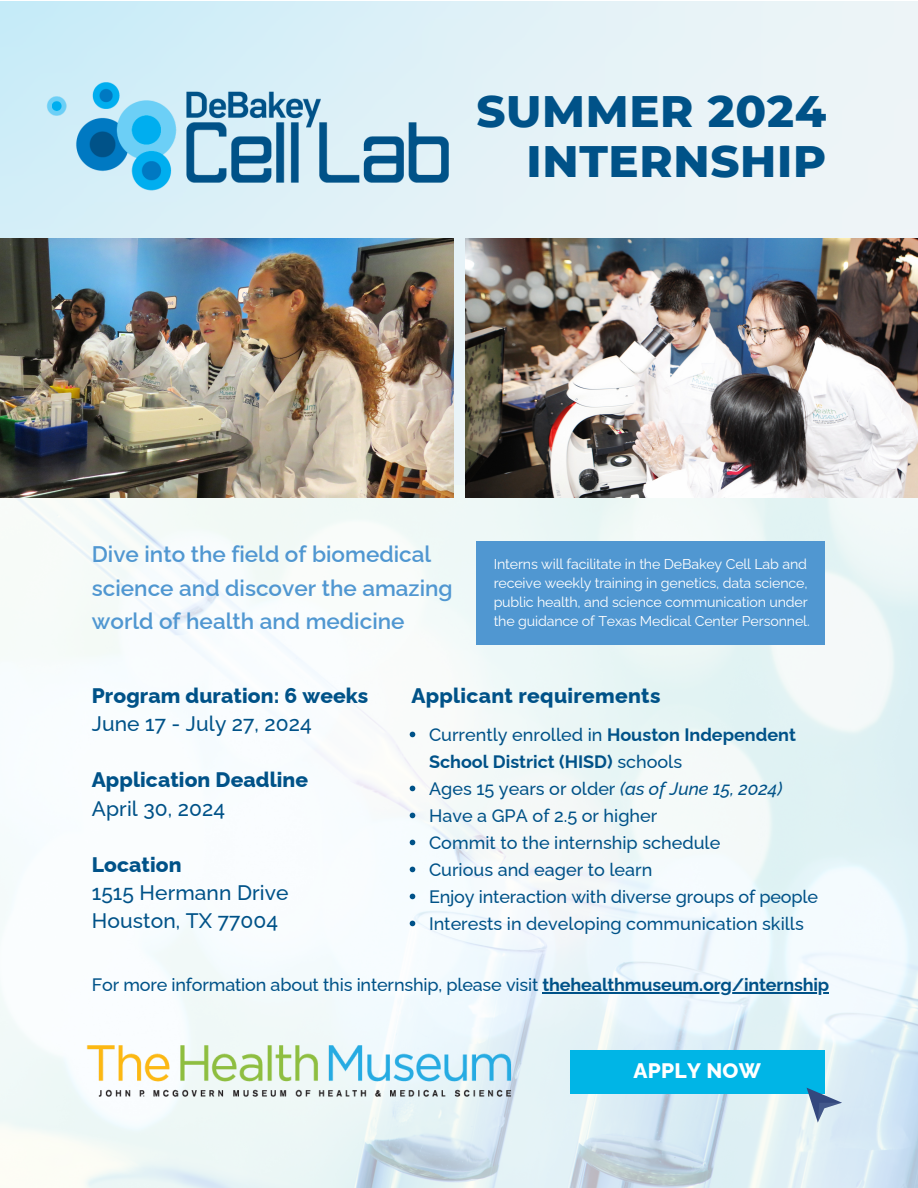
<style>
.page{position:relative;width:918px;height:1188px;background:#fff}
.page>*{position:absolute;margin:0;border:0;box-sizing:border-box;transform-origin:0 0}
.t1{font:800 45px/50.7px "Montserrat";letter-spacing:.015em;color:#005288;text-align:right}
.t2{font:600 22.5px/33.8px "Raleway";color:#5097d1}
.t3{font:800 21px/28.2px "Raleway";letter-spacing:.005em;color:#005288}
.t4{font:500 21px/28.2px "Raleway";letter-spacing:.005em;color:#005288}
.t5{font:800 21px "Raleway";letter-spacing:.01em;color:#fff}
.t6{font:500 18px "Raleway";color:#005288}
.t7{font:700 18px/27px "Raleway";color:#005288}
.t8{font:14.25px/19.2px "Raleway";letter-spacing:-.01em;color:#fff}
.s1{font-weight:500}
.s2{font-weight:800}
.s3{font-style:italic}
.s4{font-weight:700}
</style>
<div class="page">
<img style="left:0;top:1px;width:918px;height:1187px">
<img style="left:0;top:238px;width:454px;height:260px">
<img style="left:465px;top:238px;width:453px;height:260px">
<div style="left:570px;top:1050px;width:254px;height:44px;background:#00b5e6"></div>
<svg style="left:807px;top:1088px;width:35px;height:34px"></svg>
<img style="left:75px;top:1030px;width:452px;height:79px">
<div style="left:476px;top:541px;width:348px;height:103px;background:#5097d1"></div>
<img style="left:33px;top:71px;width:416px;height:124px">
<svg style="left:410px;top:732px;width:5px;height:5px"></svg>
<svg style="left:410px;top:786px;width:5px;height:5px"></svg>
<svg style="left:410px;top:813px;width:5px;height:5px"></svg>
<svg style="left:410px;top:840px;width:5px;height:5px"></svg>
<svg style="left:410px;top:867px;width:5px;height:5px"></svg>
<svg style="left:410px;top:894px;width:5px;height:5px"></svg>
<svg style="left:410px;top:921px;width:5px;height:5px"></svg>
<hr style="left:543px;top:993px;width:286px;height:1px;background:#005288">
<p class="t1" style="left:476px;top:85px;width:351px">SUMMER 2024<br>INTERNSHIP</p>
<h3 class="t2" style="left:92px;top:537px;width:362px">Dive into the field of biomedical science and discover the amazing world of health and medicine</h3>
<h4 class="t8" style="left:494px;top:554px;width:318px">Interns will facilitate in the DeBakey Cell Lab and receive weekly training in genetics, data science, public health, and science communication under the guidance of Texas Medical Center Personnel.</h4>
<h3 class="t3" style="left:92px;top:682px;width:278px">Program duration: 6 weeks</h3>
<h3 class="t3" style="left:411px;top:682px;width:251px">Applicant requirements</h3>
<h3 class="t4" style="left:92px;top:710px;width:222px">June 17 - July 27, 2024</h3>
<h3 class="t3" style="left:92px;top:766px;width:218px">Application Deadline<br><span class="s1">April 30, 2024</span></h3>
<h3 class="t4" style="left:92px;top:850px;width:198px"><span class="s2">Location<br></span>1515 Hermann Drive<br>Houston, TX 77004</h3>
<p class="t7" style="left:429px;top:721px;width:368px"><span class="s1">Currently enrolled in</span> Houston Independent<br>School District (HISD) <span class="s1">schools</span></p>
<p class="t6" style="left:429px;top:778px;width:355px">Ages 15 years or older <span class="s3">(as of June 15, 2024)</span></p>
<p class="t6" style="left:429px;top:805px;width:230px">Have a GPA of 2.5 or higher</p>
<p class="t6" style="left:429px;top:832px;width:293px">Commit to the internship schedule</p>
<p class="t6" style="left:429px;top:859px;width:225px">Curious and eager to learn</p>
<p class="t6" style="left:429px;top:886px;width:391px">Enjoy interaction with diverse groups of people</p>
<p class="t6" style="left:429px;top:913px;width:376px">Interests in developing communication skills</p>
<p class="t6" style="left:92px;top:974px;width:739px">For more information about this internship, please visit <span class="s4">thehealthmuseum.org/internship</span></p>
<p class="t5" style="left:634px;top:1059px;width:129px">APPLY NOW</p>
</div>
